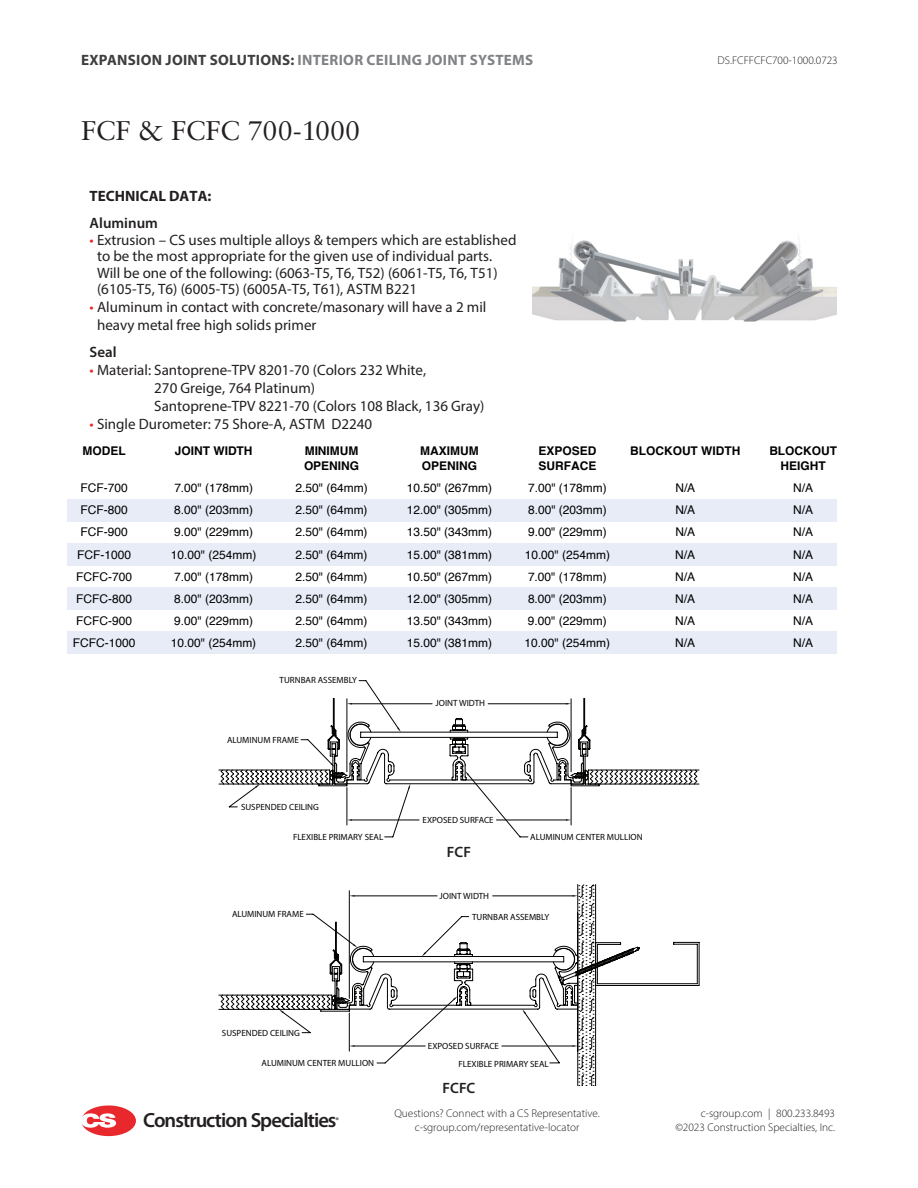
<style>
.page{position:relative;width:918px;height:1188px;background:#fff}
.page>*{position:absolute;margin:0;border:0;box-sizing:border-box;transform-origin:0 0}
.t1{font:27px "Sabon LT Pro";color:#231f20}
.t2{font:600 20.55px "Myriad Pro";letter-spacing:-.045em;color:#231f20}
.t3{font:15px/16.5px "Myriad Pro";color:#231f20}
.t4{font:700 15px "Myriad Pro";letter-spacing:.02em;color:#808285}
.t5{font:600 15px "Myriad Pro";color:#231f20}
.t6{font:700 15px "Myriad Pro";color:#231f20}
.t7{font:12px "Helvetica";color:#000}
.t8{font:700 12px/15px "Helvetica";color:#000}
.t9{font:300 11.25px/14.2px "Myriad Pro";color:#231f20;text-align:center}
.t10{font:9px "Myriad Pro";color:#040503}
.t11{font:600 8.25px "Myriad Pro";color:#231f20}
.s1{color:#3e3e3f}
.s2{color:#e9282d}
</style>
<div class="page">
<svg style="left:82px;top:1106px;width:54px;height:30px"></svg>
<img style="left:532px;top:237px;width:305px;height:85px">
<div style="left:746px;top:632px;width:91px;height:22px;background:#e7ecf7"></div>
<div style="left:628px;top:632px;width:118px;height:22px;background:#e7ecf7"></div>
<div style="left:510px;top:632px;width:118px;height:22px;background:#e7ecf7"></div>
<div style="left:392px;top:632px;width:118px;height:22px;background:#e7ecf7"></div>
<div style="left:274px;top:632px;width:118px;height:22px;background:#e7ecf7"></div>
<div style="left:157px;top:632px;width:117px;height:22px;background:#e7ecf7"></div>
<div style="left:68px;top:632px;width:89px;height:22px;background:#e7ecf7"></div>
<div style="left:746px;top:587px;width:91px;height:23px;background:#e7ecf7"></div>
<div style="left:628px;top:587px;width:118px;height:23px;background:#e7ecf7"></div>
<div style="left:510px;top:587px;width:118px;height:23px;background:#e7ecf7"></div>
<div style="left:392px;top:587px;width:118px;height:23px;background:#e7ecf7"></div>
<div style="left:274px;top:587px;width:118px;height:23px;background:#e7ecf7"></div>
<div style="left:157px;top:587px;width:117px;height:23px;background:#e7ecf7"></div>
<div style="left:68px;top:587px;width:89px;height:23px;background:#e7ecf7"></div>
<div style="left:746px;top:543px;width:91px;height:22px;background:#e7ecf7"></div>
<div style="left:628px;top:543px;width:118px;height:22px;background:#e7ecf7"></div>
<div style="left:510px;top:543px;width:118px;height:22px;background:#e7ecf7"></div>
<div style="left:392px;top:543px;width:118px;height:22px;background:#e7ecf7"></div>
<div style="left:274px;top:543px;width:118px;height:22px;background:#e7ecf7"></div>
<div style="left:157px;top:543px;width:117px;height:22px;background:#e7ecf7"></div>
<div style="left:68px;top:543px;width:89px;height:22px;background:#e7ecf7"></div>
<div style="left:746px;top:499px;width:91px;height:22px;background:#e7ecf7"></div>
<div style="left:628px;top:499px;width:118px;height:22px;background:#e7ecf7"></div>
<div style="left:510px;top:499px;width:118px;height:22px;background:#e7ecf7"></div>
<div style="left:392px;top:499px;width:118px;height:22px;background:#e7ecf7"></div>
<div style="left:274px;top:499px;width:118px;height:22px;background:#e7ecf7"></div>
<div style="left:157px;top:499px;width:117px;height:22px;background:#e7ecf7"></div>
<div style="left:68px;top:499px;width:89px;height:22px;background:#e7ecf7"></div>
<svg style="left:219px;top:698px;width:480px;height:127px"></svg>
<svg style="left:219px;top:884px;width:480px;height:201px"></svg>
<p class="t4" style="left:81px;top:50px;width:454px"><span class="s1">EXPANSION JOINT SOLUTIONS:</span> INTERIOR CEILING JOINT SYSTEMS</p>
<p class="t1" style="left:81px;top:114px;width:281px">FCF &amp; FCFC 700-1000</p>
<p class="t9" style="left:718px;top:53px;width:122px">DS.FCFFCFC700-1000.0723</p>
<p class="t6" style="left:90px;top:186px;width:123px">TECHNICAL DATA:</p>
<p class="t5" style="left:90px;top:214px;width:70px">Aluminum</p>
<p class="t3" style="left:97px;top:231px;width:421px;text-indent:-7px"><span class="s2">•</span> Extrusion – CS uses multiple alloys &amp; tempers which are established to be the most appropriate for the given use of individual parts.<br>Will be one of the following: (6063-T5, T6, T52) (6061-T5, T6, T51) (6105-T5, T6) (6005-T5) (6005A-T5, T61), ASTM B221</p>
<p class="t3" style="left:97px;top:298px;width:391px;line-height:18px;text-indent:-7px"><span class="s2">•</span> Aluminum in contact with concrete/masonary will have a 2 mil heavy metal free high solids primer</p>
<p class="t5" style="left:90px;top:343px;width:29px">Seal</p>
<p class="t3" style="left:154px;top:361px;width:332px;line-height:18px;text-indent:-65px"><span class="s2">•</span> Material: Santoprene-TPV 8201-70 (Colors 232 White,<br>270 Greige, 764 Platinum)<br>Santoprene-TPV 8221-70 (Colors 108 Black, 136 Gray)</p>
<p class="t3" style="left:90px;top:416px;width:284px"><span class="s2">•</span> Single Durometer: 75 Shore-A, ASTM D2240</p>
<p class="t8" style="left:83px;top:445px;width:45px">MODEL</p>
<p class="t8" style="left:175px;top:445px;width:79px">JOINT WIDTH</p>
<p class="t8" style="left:304px;top:445px;width:57px">MINIMUM<br>OPENING</p>
<p class="t8" style="left:420px;top:445px;width:60px">MAXIMUM<br>OPENING</p>
<p class="t8" style="left:539px;top:445px;width:59px">EXPOSED<br>SURFACE</p>
<p class="t8" style="left:630px;top:445px;width:112px">BLOCKOUT WIDTH</p>
<p class="t8" style="left:769px;top:445px;width:69px;text-align:center">BLOCKOUT<br>HEIGHT</p>
<p class="t7" style="left:81px;top:479px;width:49px">FCF-700</p>
<p class="t7" style="left:174px;top:479px;width:80px">7.00" (178mm)</p>
<p class="t7" style="left:296px;top:479px;width:74px">2.50" (64mm)</p>
<p class="t7" style="left:407px;top:479px;width:87px">10.50" (267mm)</p>
<p class="t7" style="left:528px;top:479px;width:80px">7.00" (178mm)</p>
<p class="t7" style="left:675px;top:479px;width:21px">N/A</p>
<p class="t7" style="left:793px;top:479px;width:21px">N/A</p>
<p class="t7" style="left:81px;top:501px;width:49px">FCF-800</p>
<p class="t7" style="left:174px;top:501px;width:80px">8.00" (203mm)</p>
<p class="t7" style="left:296px;top:501px;width:74px">2.50" (64mm)</p>
<p class="t7" style="left:407px;top:501px;width:87px">12.00" (305mm)</p>
<p class="t7" style="left:528px;top:501px;width:80px">8.00" (203mm)</p>
<p class="t7" style="left:675px;top:501px;width:21px">N/A</p>
<p class="t7" style="left:793px;top:501px;width:21px">N/A</p>
<p class="t7" style="left:81px;top:523px;width:49px">FCF-900</p>
<p class="t7" style="left:174px;top:523px;width:80px">9.00" (229mm)</p>
<p class="t7" style="left:296px;top:523px;width:74px">2.50" (64mm)</p>
<p class="t7" style="left:407px;top:523px;width:87px">13.50" (343mm)</p>
<p class="t7" style="left:528px;top:523px;width:80px">9.00" (229mm)</p>
<p class="t7" style="left:675px;top:523px;width:21px">N/A</p>
<p class="t7" style="left:793px;top:523px;width:21px">N/A</p>
<p class="t7" style="left:77px;top:545px;width:55px">FCF-1000</p>
<p class="t7" style="left:171px;top:545px;width:87px">10.00" (254mm)</p>
<p class="t7" style="left:296px;top:545px;width:74px">2.50" (64mm)</p>
<p class="t7" style="left:407px;top:545px;width:87px">15.00" (381mm)</p>
<p class="t7" style="left:525px;top:545px;width:87px">10.00" (254mm)</p>
<p class="t7" style="left:675px;top:545px;width:21px">N/A</p>
<p class="t7" style="left:793px;top:545px;width:21px">N/A</p>
<p class="t7" style="left:76px;top:567px;width:57px">FCFC-700</p>
<p class="t7" style="left:174px;top:567px;width:80px">7.00" (178mm)</p>
<p class="t7" style="left:296px;top:567px;width:74px">2.50" (64mm)</p>
<p class="t7" style="left:407px;top:567px;width:87px">10.50" (267mm)</p>
<p class="t7" style="left:528px;top:567px;width:80px">7.00" (178mm)</p>
<p class="t7" style="left:675px;top:567px;width:21px">N/A</p>
<p class="t7" style="left:793px;top:567px;width:21px">N/A</p>
<p class="t7" style="left:76px;top:589px;width:57px">FCFC-800</p>
<p class="t7" style="left:174px;top:589px;width:80px">8.00" (203mm)</p>
<p class="t7" style="left:296px;top:589px;width:74px">2.50" (64mm)</p>
<p class="t7" style="left:407px;top:589px;width:87px">12.00" (305mm)</p>
<p class="t7" style="left:528px;top:589px;width:80px">8.00" (203mm)</p>
<p class="t7" style="left:675px;top:589px;width:21px">N/A</p>
<p class="t7" style="left:793px;top:589px;width:21px">N/A</p>
<p class="t7" style="left:76px;top:611px;width:57px">FCFC-900</p>
<p class="t7" style="left:174px;top:611px;width:80px">9.00" (229mm)</p>
<p class="t7" style="left:295px;top:611px;width:74px">2.50" (64mm)</p>
<p class="t7" style="left:407px;top:611px;width:87px">13.50" (343mm)</p>
<p class="t7" style="left:528px;top:611px;width:80px">9.00" (229mm)</p>
<p class="t7" style="left:675px;top:611px;width:21px">N/A</p>
<p class="t7" style="left:793px;top:611px;width:21px">N/A</p>
<p class="t7" style="left:73px;top:633px;width:64px">FCFC-1000</p>
<p class="t7" style="left:171px;top:633px;width:87px">10.00" (254mm)</p>
<p class="t7" style="left:295px;top:633px;width:74px">2.50" (64mm)</p>
<p class="t7" style="left:407px;top:633px;width:87px">15.00" (381mm)</p>
<p class="t7" style="left:525px;top:633px;width:87px">10.00" (254mm)</p>
<p class="t7" style="left:675px;top:633px;width:21px">N/A</p>
<p class="t7" style="left:793px;top:633px;width:21px">N/A</p>
<p class="t10" style="left:280px;top:675px;width:79px">TURNBAR ASSEMBLY</p>
<p class="t10" style="left:227px;top:735px;width:73px">ALUMINUM FRAME</p>
<p class="t10" style="left:241px;top:802px;width:80px">SUSPENDED CEILING</p>
<p class="t10" style="left:436px;top:698px;width:51px">JOINT WIDTH</p>
<p class="t10" style="left:423px;top:814px;width:73px">EXPOSED SURFACE</p>
<p class="t10" style="left:293px;top:831px;width:92px">FLEXIBLE PRIMARY SEAL</p>
<p class="t10" style="left:530px;top:831px;width:114px">ALUMINUM CENTER MULLION</p>
<p class="t5" style="left:447px;top:842px;width:26px">FCF</p>
<p class="t10" style="left:232px;top:908px;width:73px">ALUMINUM FRAME</p>
<p class="t10" style="left:222px;top:1027px;width:80px">SUSPENDED CEILING</p>
<p class="t10" style="left:440px;top:890px;width:51px">JOINT WIDTH</p>
<p class="t10" style="left:472px;top:911px;width:79px">TURNBAR ASSEMBLY</p>
<p class="t10" style="left:428px;top:1040px;width:73px">EXPOSED SURFACE</p>
<p class="t10" style="left:262px;top:1057px;width:114px">ALUMINUM CENTER MULLION</p>
<p class="t10" style="left:459px;top:1058px;width:92px">FLEXIBLE PRIMARY SEAL</p>
<h2 class="t2" style="left:143px;top:1107px;width:195px">Construction Specialties</h2>
<p class="t11" style="left:336px;top:1115px;width:5px">®</p>
<p class="t5" style="left:443px;top:1078px;width:34px">FCFC</p>
<p class="t9" style="left:394px;top:1106px;width:207px">Questions? Connect with a CS Representative. c-sgroup.com/representative-locator</p>
<p class="t9" style="left:675px;top:1106px;width:161px;text-align:right">c-sgroup.com | 800.233.8493 ©2023 Construction Specialties, Inc.</p>
</div>
